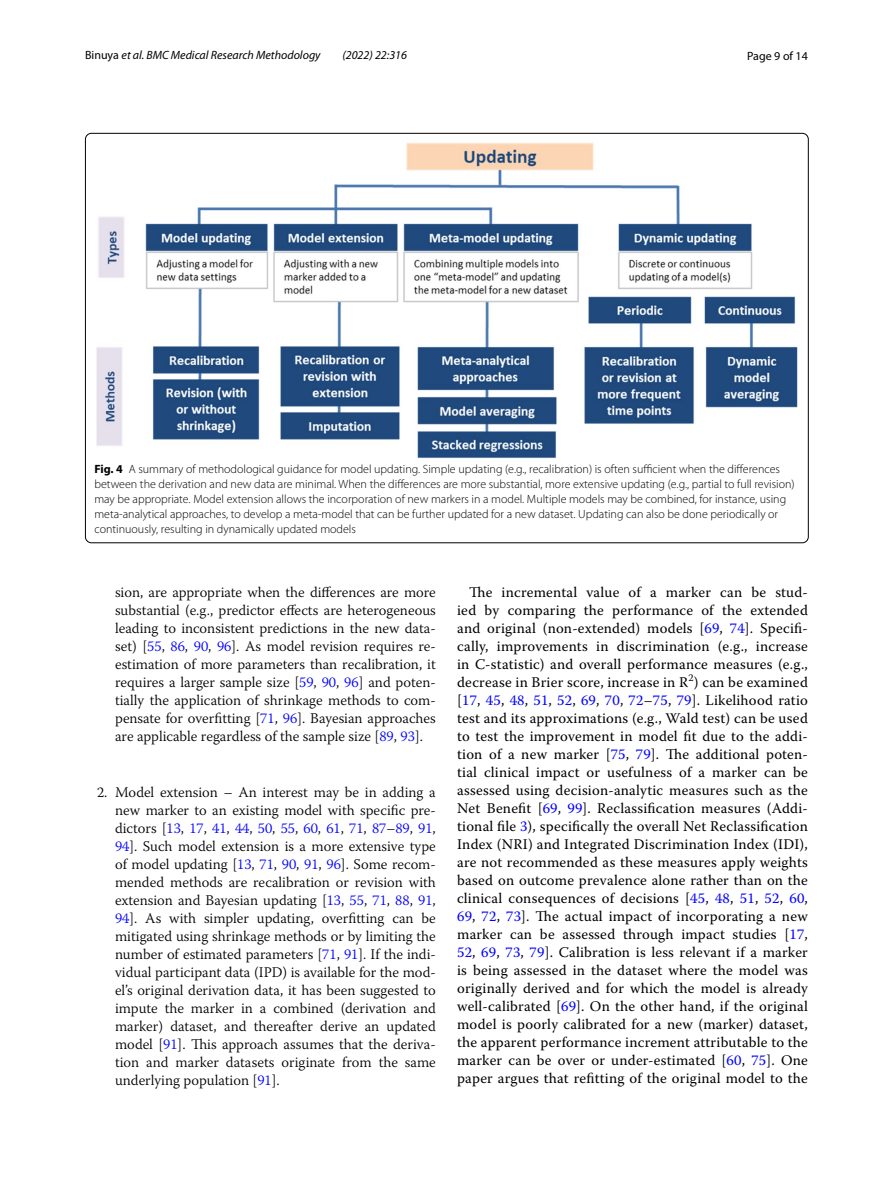
<style>
.page{position:relative;width:893px;height:1187px;background:#fff}
.page>*{position:absolute;margin:0;border:0;box-sizing:border-box;transform-origin:0 0}
.t1{font:14.7px/18px "Warnock Pro";letter-spacing:.015em;color:#000;text-align:justify}
.t2{font:300 14.7px/18px "Warnock Pro";color:#000;text-align:justify}
.t3{font:300 12px/15px "Myriad Pro";color:#000}
.t4{font:italic 12px "Myriad Pro";color:#000}
.t5{font:12px "Myriad Pro";color:#000}
.s1{font-style:normal}
.s2{font-weight:700}
.s3{color:#00f}
</style>
<div class="page">
<img style="left:97px;top:142px;width:700px;height:316px">
<p class="t4" style="left:85px;top:48px;width:237px"><span class="s1">Binuya</span> et al. BMC Medical Research Methodology</p>
<p class="t4" style="left:342px;top:48px;width:66px">(2022) 22:316</p>
<p class="t5" style="left:747px;top:48px;width:62px">Page 9 of 14</p>
<p class="t3" style="left:94px;top:462px;width:702px"><span class="s2">Fig. 4</span> A summary of methodological guidance for model updating. Simple updating (e.g., recalibration) is often sufficient when the differences between the derivation and new data are minimal. When the differences are more substantial, more extensive updating (e.g., partial to full revision) may be appropriate. Model extension allows the incorporation of new markers in a model. Multiple models may be combined, for instance, using meta-analytical approaches, to develop a meta-model that can be further updated for a new dataset. Updating can also be done periodically or continuously, resulting in dynamically updated models</p>
<p class="t2" style="left:115px;top:582px;width:322px">sion, are appropriate when the differences are more substantial (e.g., predictor effects are heterogeneous leading to inconsistent predictions in the new data&shy;set) [<span class="s3">55</span>, <span class="s3">86</span>, <span class="s3">90</span>, <span class="s3">96</span>]. As model revision requires re&shy;estimation of more parameters than recalibration, it requires a larger sample size [<span class="s3">59</span>, <span class="s3">90</span>, <span class="s3">96</span>] and poten&shy;tially the application of shrinkage methods to com&shy;pensate for overfitting [<span class="s3">71</span>, <span class="s3">96</span>]. Bayesian approaches are applicable regardless of the sample size [<span class="s3">89</span>, <span class="s3">93</span>].</p>
<p class="t2" style="left:115px;top:782px;width:322px;text-indent:-18px">2. Model extension – An interest may be in adding a new marker to an existing model with specific pre&shy;dictors [<span class="s3">13</span>, <span class="s3">17</span>, <span class="s3">41</span>, <span class="s3">44</span>, <span class="s3">50</span>, <span class="s3">55</span>, <span class="s3">60</span>, <span class="s3">61</span>, <span class="s3">71</span>, <span class="s3">87</span>–<span class="s3">89</span>, <span class="s3">91</span>, <span class="s3">94</span>]. Such model extension is a more extensive type of model updating [<span class="s3">13</span>, <span class="s3">71</span>, <span class="s3">90</span>, <span class="s3">91</span>, <span class="s3">96</span>]. Some recom&shy;mended methods are recalibration or revision with extension and Bayesian updating [<span class="s3">13</span>, <span class="s3">55</span>, <span class="s3">71</span>, <span class="s3">88</span>, <span class="s3">91</span>, <span class="s3">94</span>]. As with simpler updating, overfitting can be mitigated using shrinkage methods or by limiting the number of estimated parameters [<span class="s3">71</span>, <span class="s3">91</span>]. If the indi&shy;vidual participant data (IPD) is available for the mod&shy;el’s original derivation data, it has been suggested to impute the marker in a combined (derivation and marker) dataset, and thereafter derive an updated model [<span class="s3">91</span>]. This approach assumes that the deriva&shy;tion and marker datasets originate from the same underlying population [<span class="s3">91</span>].</p>
<p class="t1" style="left:457px;top:582px;width:352px;text-indent:12px">The incremental value of a marker can be stud&shy;ied by comparing the performance of the extended and original (non-extended) models [<span class="s3">69</span>, <span class="s3">74</span>]. Specifi&shy;cally, improvements in discrimination (e.g., increase in C-statistic) and overall performance measures (e.g., decrease in Brier score, increase in R<sup>2</sup>) can be examined [<span class="s3">17</span>, <span class="s3">45</span>, <span class="s3">48</span>, <span class="s3">51</span>, <span class="s3">52</span>, <span class="s3">69</span>, <span class="s3">70</span>, <span class="s3">72</span>–<span class="s3">75</span>, <span class="s3">79</span>]. Likelihood ratio test and its approximations (e.g., Wald test) can be used to test the improvement in model fit due to the addi&shy;tion of a new marker [<span class="s3">75</span>, <span class="s3">79</span>]. The additional poten&shy;tial clinical impact or usefulness of a marker can be assessed using decision-analytic measures such as the Net Benefit [<span class="s3">69</span>, <span class="s3">99</span>]. Reclassification measures (Addi&shy;tional file <span class="s3">3</span>), specifically the overall Net Reclassification Index (NRI) and Integrated Discrimination Index (IDI), are not recommended as these measures apply weights based on outcome prevalence alone rather than on the clinical consequences of decisions [<span class="s3">45</span>, <span class="s3">48</span>, <span class="s3">51</span>, <span class="s3">52</span>, <span class="s3">60</span>, <span class="s3">69</span>, <span class="s3">72</span>, <span class="s3">73</span>]. The actual impact of incorporating a new marker can be assessed through impact studies [<span class="s3">17</span>, <span class="s3">52</span>, <span class="s3">69</span>, <span class="s3">73</span>, <span class="s3">79</span>]. Calibration is less relevant if a marker is being assessed in the dataset where the model was originally derived and for which the model is already well-calibrated [<span class="s3">69</span>]. On the other hand, if the original model is poorly calibrated for a new (marker) dataset, the apparent performance increment attributable to the marker can be over or under-estimated [<span class="s3">60</span>, <span class="s3">75</span>]. One paper argues that refitting of the original model to the</p>
</div>
